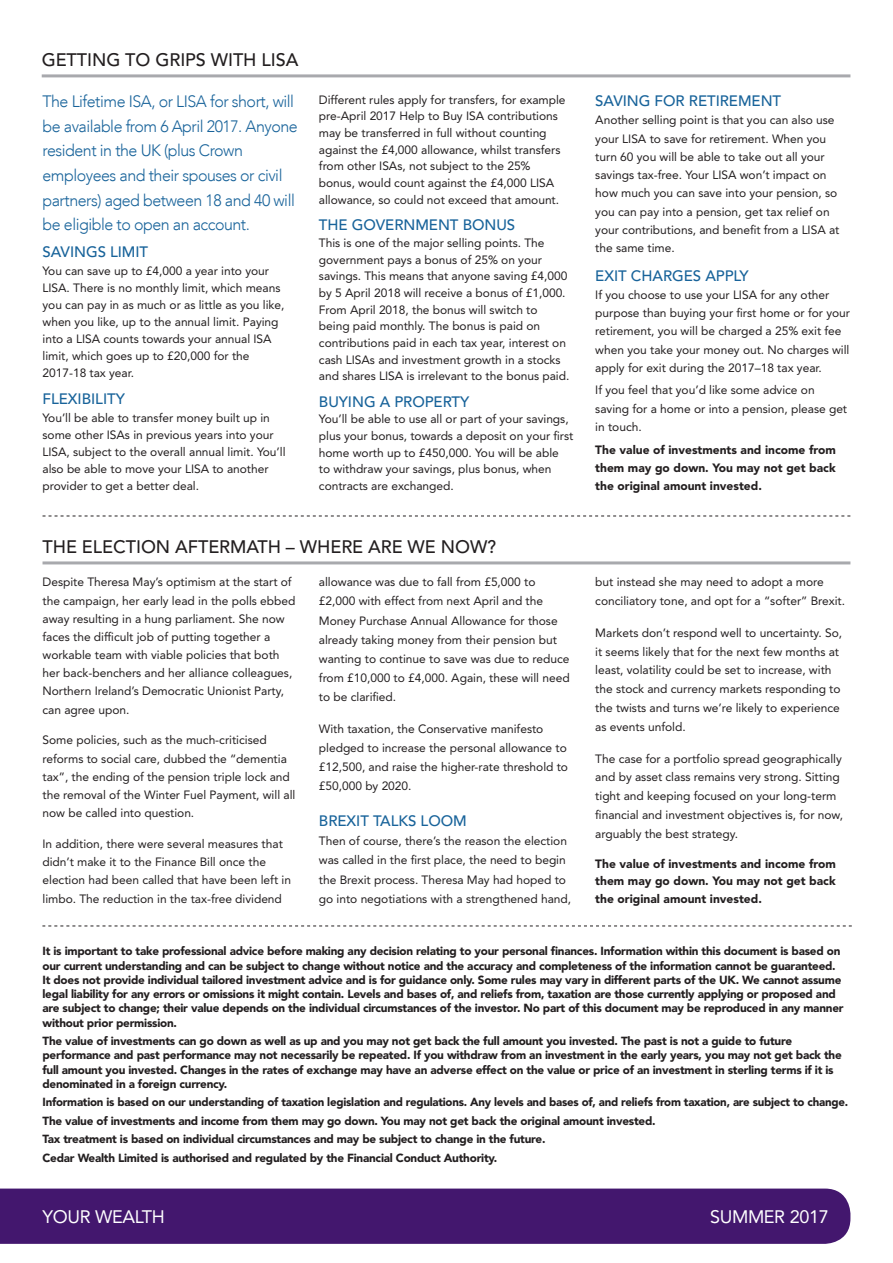
<style>
.page{position:relative;width:893px;height:1263px;background:#fff}
.page>*{position:absolute;margin:0;border:0;box-sizing:border-box;transform-origin:0 0}
.heading_1{font:500 18px "Avenir LT Std";letter-spacing:-.005em;color:#231f20}
.t1{font:18px "Avenir LT Std";letter-spacing:-.02em;color:#fff}
.intro_text{font:300 16.5px/24.6px "Avenir LT Std";letter-spacing:-.03em;color:#18639a}
.heading_2{font:500 15px "Avenir LT Std";letter-spacing:-.005em;color:#18639a}
.body_text{font:12px/16.6px "Avenir LT Std";letter-spacing:-.005em;color:#231f20}
.warning_statement{font:900 12px/18.3px "Avenir LT Std";color:#231f20;text-align:justify}
.warning_statement-2{font:900 11.7px/14.2px "Avenir LT Std";letter-spacing:-.02em;color:#231f20}
</style>
<div class="page">
<div style="left:0;top:1188px;width:850px;height:56px;background:#43176e"></div>
<hr style="left:42px;top:74px;width:808px;height:3px;background:#a8a9ad">
<svg style="left:42px;top:925px;width:810px;height:1px"></svg>
<hr style="left:43px;top:561px;width:807px;height:3px;background:#a8a9ad">
<svg style="left:43px;top:516px;width:807px;height:1px"></svg>
<p class="heading_1" style="left:42px;top:49px;width:258px">GETTING TO GRIPS WITH LISA</p>
<p class="intro_text" style="left:43px;top:89px;width:257px">The Lifetime ISA, or LISA for short, will be available from 6 April 2017. Anyone resident in the UK (plus Crown employees and their spouses or civil partners) aged between 18 and 40 will be eligible to open an account.</p>
<p class="heading_2" style="left:43px;top:243px;width:107px">SAVINGS LIMIT</p>
<p class="body_text" style="left:43px;top:262px;width:244px;line-height:17.1px">You can save up to £4,000 a year into your LISA. There is no monthly limit, which means you can pay in as much or as little as you like, when you like, up to the annual limit. Paying into a LISA counts towards your annual ISA limit, which goes up to £20,000 for the 2017-18 tax year.</p>
<p class="heading_2" style="left:43px;top:391px;width:84px">FLEXIBILITY</p>
<p class="body_text" style="left:43px;top:409px;width:245px;line-height:17.1px">You’ll be able to transfer money built up in some other ISAs in previous years into your LISA, subject to the overall annual limit. You’ll also be able to move your LISA to another provider to get a better deal.</p>
<p class="body_text" style="left:319px;top:91px;width:248px">Different rules apply for transfers, for example pre-April 2017 Help to Buy ISA contributions may be transferred in full without counting against the £4,000 allowance, whilst transfers from other ISAs, not subject to the 25% bonus, would count against the £4,000 LISA allowance, so could not exceed that amount.</p>
<p class="heading_2" style="left:319px;top:216px;width:198px">THE GOVERNMENT BONUS</p>
<p class="body_text" style="left:319px;top:235px;width:252px">This is one of the major selling points. The government pays a bonus of 25% on your savings. This means that anyone saving £4,000 by 5 April 2018 will receive a bonus of £1,000.<br>From April 2018, the bonus will switch to being paid monthly. The bonus is paid on contributions paid in each tax year, interest on cash LISAs and investment growth in a stocks and shares LISA is irrelevant to the bonus paid.</p>
<p class="heading_2" style="left:319px;top:393px;width:152px">BUYING A PROPERTY</p>
<p class="body_text" style="left:319px;top:411px;width:256px">You’ll be able to use all or part of your savings, plus your bonus, towards a deposit on your first home worth up to £450,000. You will be able<br>to withdraw your savings, plus bonus, when contracts are exchanged.</p>
<p class="heading_1" style="left:43px;top:536px;width:455px">THE ELECTION AFTERMATH – WHERE ARE WE NOW?</p>
<p class="body_text" style="left:43px;top:573px;width:254px;line-height:18.1px">Despite Theresa May’s optimism at the start of the campaign, her early lead in the polls ebbed away resulting in a hung parliament. She now faces the difficult job of putting together a workable team with viable policies that both her back-benchers and her alliance colleagues, Northern Ireland’s Democratic Unionist Party, can agree upon.</p>
<p class="body_text" style="left:43px;top:731px;width:254px;line-height:18.1px">Some policies, such as the much-criticised reforms to social care, dubbed the “dementia tax”, the ending of the pension triple lock and the removal of the Winter Fuel Payment, will all now be called into question.</p>
<p class="body_text" style="left:43px;top:835px;width:250px;line-height:18.1px">In addition, there were several measures that didn’t make it to the Finance Bill once the election had been called that have been left in limbo. The reduction in the tax-free dividend</p>
<p class="body_text" style="left:319px;top:573px;width:252px;line-height:19px">allowance was due to fall from £5,000 to £2,000 with effect from next April and the Money Purchase Annual Allowance for those already taking money from their pension but wanting to continue to save was due to reduce from £10,000 to £4,000. Again, these will need to be clarified.</p>
<p class="body_text" style="left:319px;top:719px;width:251px;line-height:19px">With taxation, the Conservative manifesto pledged to increase the personal allowance to £12,500, and raise the higher-rate threshold to £50,000 by 2020.</p>
<p class="heading_2" style="left:319px;top:812px;width:149px">BREXIT TALKS LOOM</p>
<p class="body_text" style="left:319px;top:832px;width:254px;line-height:19px">Then of course, there’s the reason the election was called in the first place, the need to begin the Brexit process. Theresa May had hoped to go into negotiations with a strengthened hand,</p>
<p class="heading_2" style="left:595px;top:92px;width:187px">SAVING FOR RETIREMENT</p>
<p class="body_text" style="left:595px;top:111px;width:246px;line-height:18.3px">Another selling point is that you can also use your LISA to save for retirement. When you turn 60 you will be able to take out all your savings tax-free. Your LISA won’t impact on how much you can save into your pension, so you can pay into a pension, get tax relief on your contributions, and benefit from a LISA at the same time.</p>
<p class="heading_2" style="left:595px;top:267px;width:155px">EXIT CHARGES APPLY</p>
<p class="body_text" style="left:595px;top:286px;width:256px;line-height:18.3px">If you choose to use your LISA for any other purpose than buying your first home or for your retirement, you will be charged a 25% exit fee when you take your money out. No charges will apply for exit during the 2017–18 tax year.</p>
<p class="body_text" style="left:595px;top:381px;width:253px;line-height:18.3px">If you feel that you’d like some advice on saving for a home or into a pension, please get in touch.</p>
<p class="warning_statement" style="left:595px;top:440px;width:242px">The value of investments and income from them may go down. You may not get back the original amount invested.</p>
<p class="body_text" style="left:595px;top:573px;width:251px;line-height:18.9px">but instead she may need to adopt a more conciliatory tone, and opt for a “softer” Brexit.</p>
<p class="body_text" style="left:595px;top:623px;width:248px;line-height:18.9px">Markets don’t respond well to uncertainty. So, it seems likely that for the next few months at least, volatility could be set to increase, with the stock and currency markets responding to the twists and turns we’re likely to experience as events unfold.</p>
<p class="body_text" style="left:595px;top:749px;width:249px;line-height:18.9px">The case for a portfolio spread geographically and by asset class remains very strong. Sitting tight and keeping focused on your long-term financial and investment objectives is, for now, arguably the best strategy.</p>
<p class="warning_statement" style="left:595px;top:855px;width:242px;line-height:17.4px">The value of investments and income from them may go down. You may not get back the original amount invested.</p>
<p class="warning_statement-2" style="left:43px;top:944px;width:802px">It is important to take professional advice before making any decision relating to your personal finances. Information within this document is based on our current understanding and can be subject to change without notice and the accuracy and completeness of the information cannot be guaranteed.<br>It does not provide individual tailored investment advice and is for guidance only. Some rules may vary in different parts of the UK. We cannot assume legal liability for any errors or omissions it might contain. Levels and bases of, and reliefs from, taxation are those currently applying or proposed and are subject to change; their value depends on the individual circumstances of the investor. No part of this document may be reproduced in any manner without prior permission.</p>
<p class="warning_statement-2" style="left:43px;top:1034px;width:801px">The value of investments can go down as well as up and you may not get back the full amount you invested. The past is not a guide to future performance and past performance may not necessarily be repeated. If you withdraw from an investment in the early years, you may not get back the full amount you invested. Changes in the rates of exchange may have an adverse effect on the value or price of an investment in sterling terms if it is denominated in a foreign currency.</p>
<p class="warning_statement-2" style="left:43px;top:1095px;width:807px">Information is based on our understanding of taxation legislation and regulations. Any levels and bases of, and reliefs from taxation, are subject to change.</p>
<p class="warning_statement-2" style="left:43px;top:1114px;width:615px">The value of investments and income from them may go down. You may not get back the original amount invested.</p>
<p class="warning_statement-2" style="left:43px;top:1132px;width:504px">Tax treatment is based on individual circumstances and may be subject to change in the future.</p>
<p class="warning_statement-2" style="left:43px;top:1151px;width:456px">Cedar Wealth Limited is authorised and regulated by the Financial Conduct Authority.</p>
<h1 class="t1" style="left:43px;top:1206px;width:124px">YOUR WEALTH</h1>
<h1 class="t1" style="left:710px;top:1206px;width:120px">SUMMER 2017</h1>
</div>
